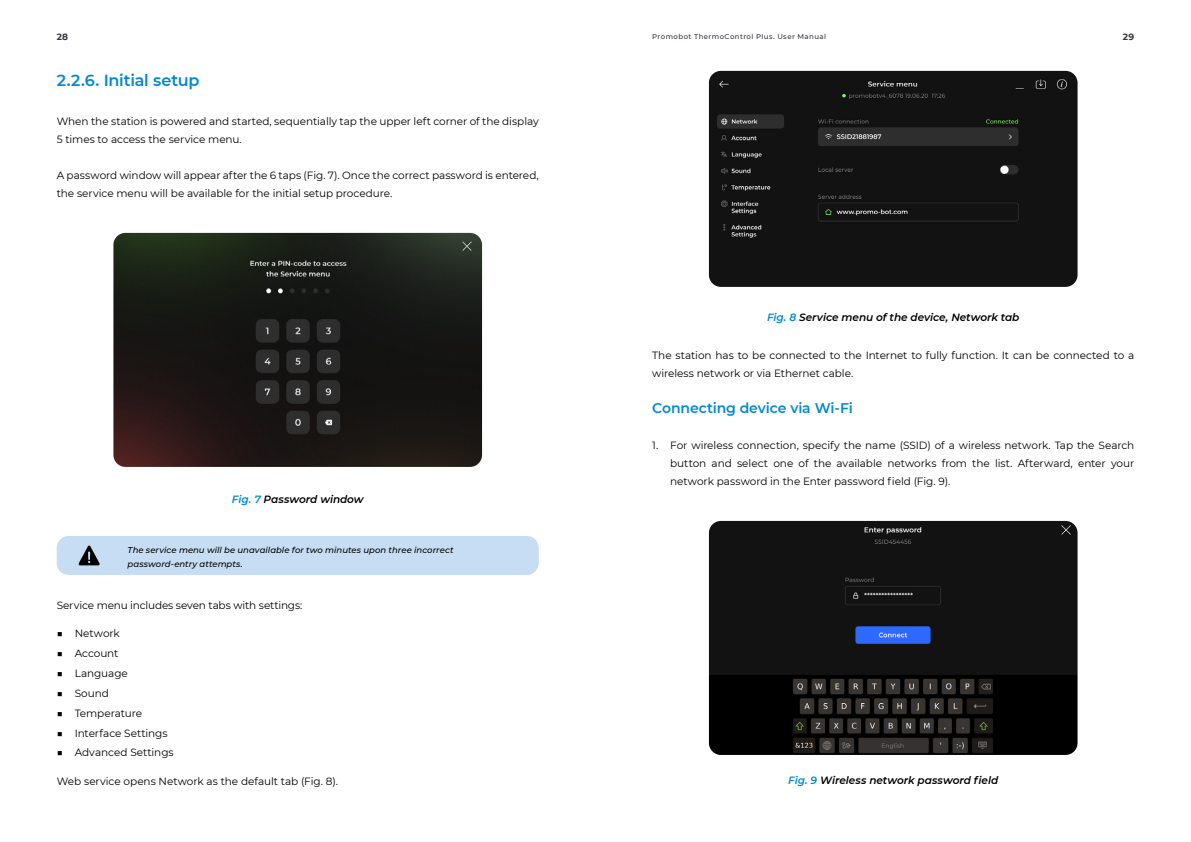
<style>
.page{position:relative;width:1191px;height:842px;background:#fff}
.page>*{position:absolute;margin:0;border:0;box-sizing:border-box;transform-origin:0 0}
.t1{font:600 16px "Montserrat";letter-spacing:-.015em;color:#0089cf}
.t2{font:600 14px "Montserrat";letter-spacing:-.01em;color:#0089cf}
.t3{font:10.5px/18px "Montserrat";letter-spacing:-.005em;color:#000}
.t4{font:italic 600 10.5px "Montserrat";letter-spacing:-.005em;color:#000}
.t5{font:700 9px "Montserrat";color:#333440}
.t6{font:italic 500 8.5px/14px "Montserrat";letter-spacing:.005em;color:#000}
.t7{font:500 7px "Montserrat";letter-spacing:.06em;color:#333440}
.s1{color:#0089cf}
.s2{font-weight:700}
</style>
<div class="page">
<img style="left:113px;top:233px;width:369px;height:234px">
<img style="left:709px;top:71px;width:368px;height:216px">
<img style="left:709px;top:521px;width:368px;height:234px">
<div style="left:57px;top:536px;width:482px;height:39px;background:#c7ddf3;border-radius:12px"></div>
<svg style="left:78px;top:545px;width:22px;height:20px"></svg>
<p class="t5" style="left:57px;top:30px;width:13px">28</p>
<p class="t7" style="left:652px;top:31px;width:175px">Promobot ThermoСontrol Plus. User Manual</p>
<p class="t5" style="left:1123px;top:30px;width:13px">29</p>
<h1 class="t1" style="left:57px;top:69px;width:144px">2.2.6. Initial setup</h1>
<p class="t3" style="left:57px;top:112px;width:483px">When the station is powered and started, sequentially tap the upper left corner of the display<br>5 times to access the service menu.</p>
<p class="t3" style="left:57px;top:166px;width:483px">A password window will appear after the 6 taps (Fig. 7). Once the correct password is entered, the service menu will be available for the initial setup procedure.</p>
<p class="t4" style="left:232px;top:492px;width:133px"><span class="s1">Fig. 7</span> Password window</p>
<p class="t6" style="left:128px;top:542px;width:327px">The service menu will be unavailable for two minutes upon three incorrect password-entry attempts.</p>
<p class="t3" style="left:57px;top:596px;width:247px">Service menu includes seven tabs with settings:</p>
<p class="t3" style="left:57px;top:624px;width:65px"><span class="s2">■</span> Network</p>
<p class="t3" style="left:57px;top:644px;width:63px"><span class="s2">■</span> Account</p>
<p class="t3" style="left:57px;top:664px;width:73px"><span class="s2">■</span> Language</p>
<p class="t3" style="left:57px;top:684px;width:54px"><span class="s2">■</span> Sound</p>
<p class="t3" style="left:57px;top:704px;width:87px"><span class="s2">■</span> Temperature</p>
<p class="t3" style="left:57px;top:723px;width:112px"><span class="s2">■</span> Interface Settings</p>
<p class="t3" style="left:57px;top:743px;width:118px"><span class="s2">■</span> Advanced Settings</p>
<p class="t3" style="left:57px;top:772px;width:283px">Web service opens Network as the default tab (Fig. 8).</p>
<p class="t4" style="left:767px;top:310px;width:254px"><span class="s1">Fig. 8</span> Service menu of the device, Network tab</p>
<p class="t3" style="left:652px;top:346px;width:483px">The station has to be connected to the Internet to fully function. It can be connected to a wireless network or via Ethernet cable.</p>
<h2 class="t2" style="left:652px;top:398px;width:202px">Connecting device via Wi-Fi</h2>
<p class="t3" style="left:670px;top:436px;width:465px;text-align:justify;text-indent:-18px">1. For wireless connection, specify the name (SSID) of a wireless network. Tap the Search button and select one of the available networks from the list. Afterward, enter your network password in the Enter password field (Fig. 9).</p>
<p class="t4" style="left:788px;top:773px;width:212px"><span class="s1">Fig. 9</span> Wireless network password field</p>
</div>
